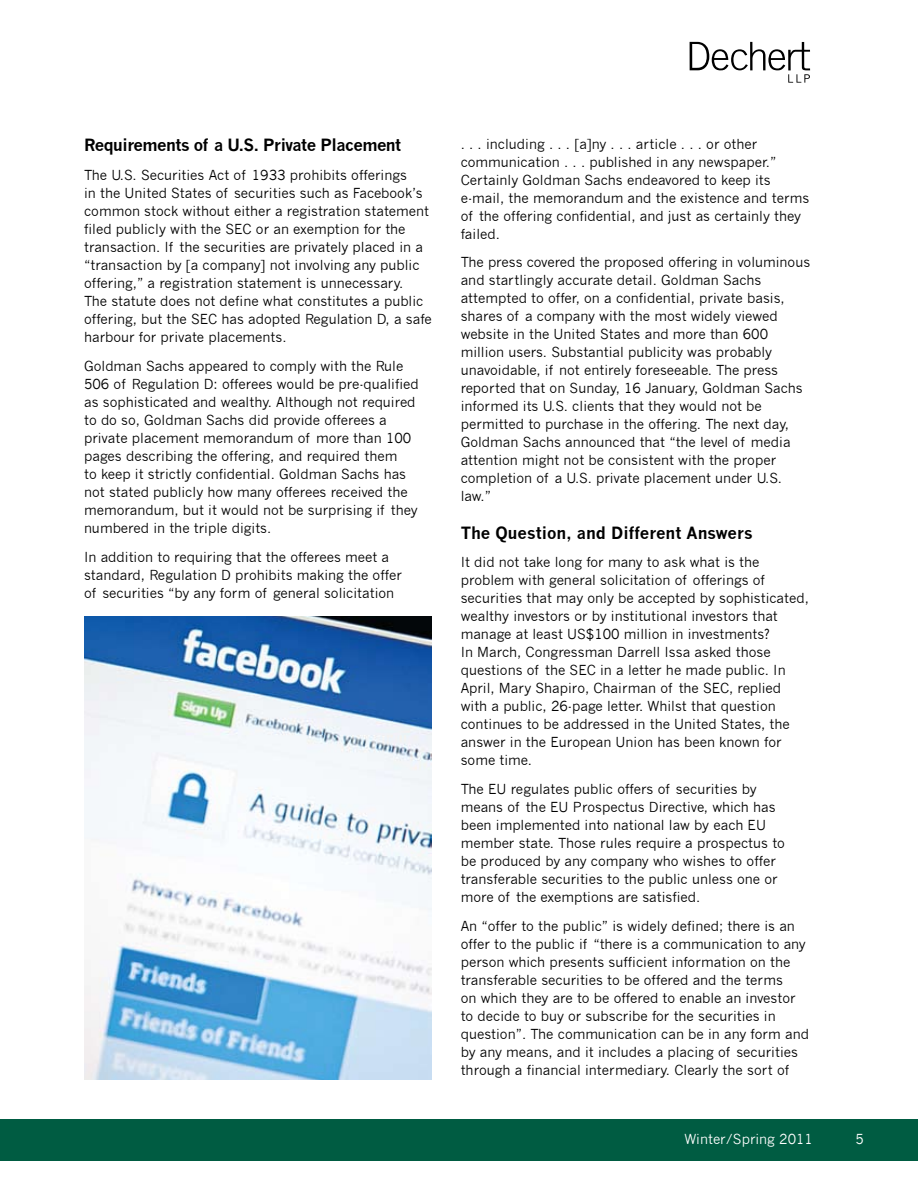
<style>
.page{position:relative;width:918px;height:1188px;background:#fff}
.page>*{position:absolute;margin:0;border:0;box-sizing:border-box;transform-origin:0 0}
.t1{font:51px "D Three LLP";color:#000}
.t2{font:700 16.5px "News Gothic";letter-spacing:-.03em;color:#000}
.t3{font:700 16.5px "News Gothic";color:#000}
.t4{font:13.5px/18px "News Gothic";color:#000}
.t5{font:13.5px "News Gothic";color:#fff}
</style>
<div class="page">
<div style="left:0;top:1119px;width:918px;height:41px;background:#005c42"></div>
<img style="left:84px;top:616px;width:348px;height:464px">
<p class="t2" style="left:84px;top:135px;width:319px">Requirements of a U.S. Private Placement</p>
<p class="t4" style="left:84px;top:166px;width:349px">The U.S. Securities Act of 1933 prohibits offerings<br>in the United States of securities such as Facebook’s common stock without either a registration statement filed publicly with the SEC or an exemption for the transaction. If the securities are privately placed in a “transaction by [a company] not involving any public offering,” a registration statement is unnecessary.<br>The statute does not define what constitutes a public offering, but the SEC has adopted Regulation D, a safe harbour for private placements.</p>
<p class="t4" style="left:84px;top:357px;width:336px">Goldman Sachs appeared to comply with the Rule 506 of Regulation D: offerees would be pre-qualified as sophisticated and wealthy. Although not required to do so, Goldman Sachs did provide offerees a private placement memorandum of more than 100 pages describing the offering, and required them<br>to keep it strictly confidential. Goldman Sachs has not stated publicly how many offerees received the memorandum, but it would not be surprising if they numbered in the triple digits.</p>
<p class="t4" style="left:84px;top:548px;width:319px">In addition to requiring that the offerees meet a standard, Regulation D prohibits making the offer of securities “by any form of general solicitation</p>
<h1 class="t1" style="left:690px;top:35px;width:128px">D</h1>
<p class="t4" style="left:461px;top:135px;width:350px">. . . including . . . [a]ny . . . article . . . or other communication . . . published in any newspaper.” Certainly Goldman Sachs endeavored to keep its e-mail, the memorandum and the existence and terms of the offering confidential, and just as certainly they failed.</p>
<p class="t4" style="left:461px;top:254px;width:351px">The press covered the proposed offering in voluminous and startlingly accurate detail. Goldman Sachs attempted to offer, on a confidential, private basis, shares of a company with the most widely viewed website in the United States and more than 600 million users. Substantial publicity was probably unavoidable, if not entirely foreseeable. The press reported that on Sunday, 16 January, Goldman Sachs informed its U.S. clients that they would not be permitted to purchase in the offering. The next day, Goldman Sachs announced that “the level of media attention might not be consistent with the proper completion of a U.S. private placement under U.S. law.”</p>
<p class="t3" style="left:461px;top:522px;width:294px">The Question, and Different Answers</p>
<p class="t4" style="left:461px;top:553px;width:350px">It did not take long for many to ask what is the problem with general solicitation of offerings of securities that may only be accepted by sophisticated, wealthy investors or by institutional investors that manage at least US$100 million in investments?<br>In March, Congressman Darrell Issa asked those questions of the SEC in a letter he made public. In April, Mary Shapiro, Chairman of the SEC, replied with a public, 26-page letter. Whilst that question continues to be addressed in the United States, the answer in the European Union has been known for some time.</p>
<p class="t4" style="left:461px;top:780px;width:326px">The EU regulates public offers of securities by means of the EU Prospectus Directive, which has been implemented into national law by each EU member state. Those rules require a prospectus to be produced by any company who wishes to offer transferable securities to the public unless one or more of the exemptions are satisfied.</p>
<p class="t4" style="left:461px;top:917px;width:350px">An “offer to the public” is widely defined; there is an offer to the public if “there is a communication to any person which presents sufficient information on the transferable securities to be offered and the terms<br>on which they are to be offered to enable an investor to decide to buy or subscribe for the securities in question”. The communication can be in any form and by any means, and it includes a placing of securities through a financial intermediary. Clearly the sort of</p>
<p class="t5" style="left:684px;top:1132px;width:130px">Winter/Spring 2011</p>
<p class="t5" style="left:856px;top:1132px;width:10px">5</p>
</div>
